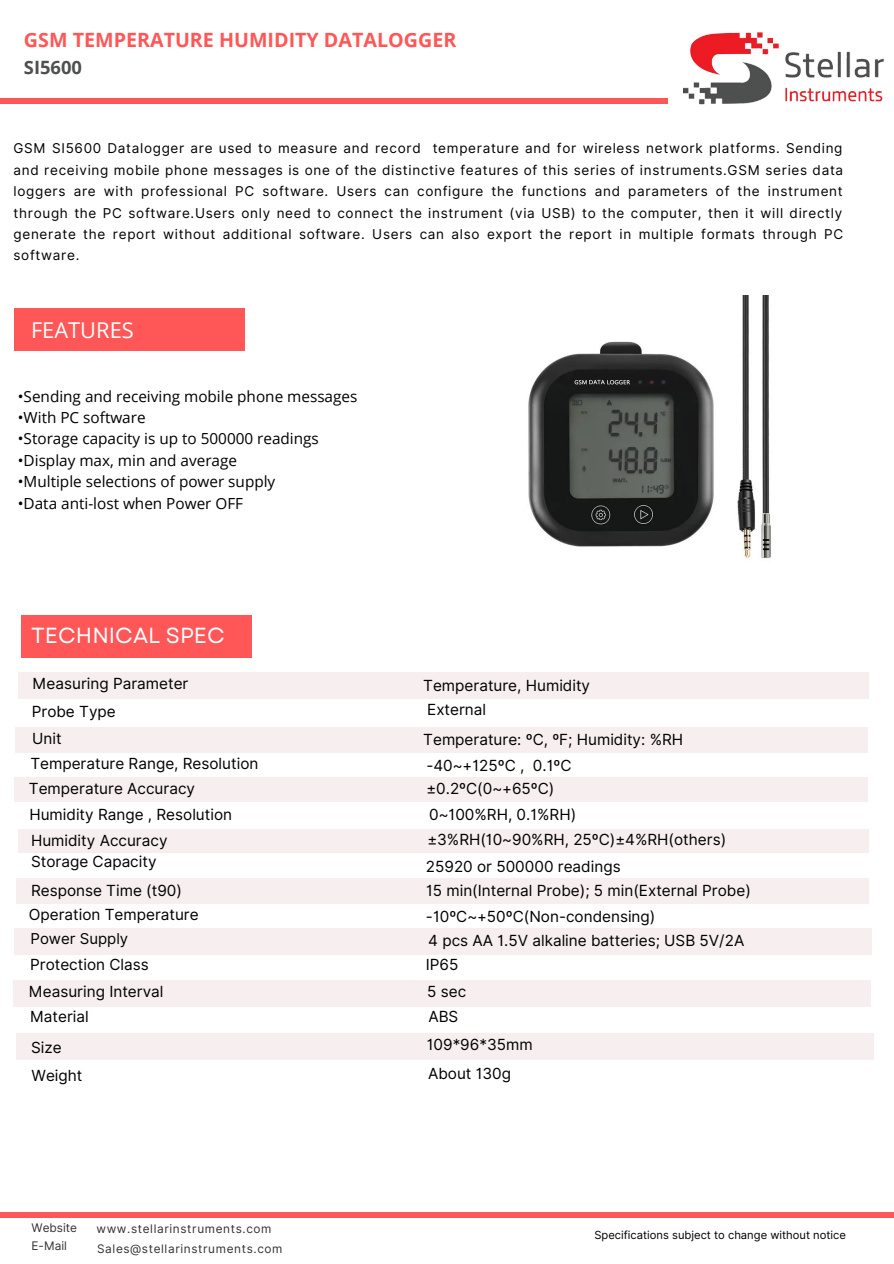
<style>
.page{position:relative;width:894px;height:1264px;background:#fff}
.page>*{position:absolute;margin:0;border:0;box-sizing:border-box;transform-origin:0 0}
.t1{font:21.75px "Garet";color:#fff}
.t2{font:21.75px "Open Sans";color:#fff}
.t3{font:700 19.65px "Open Sans";color:#ff5757}
.t4{font:700 18.3px "Open Sans";color:#4e504f}
.t5{font:15.3px "Inter";color:#000}
.t6{font:15.3px "Open Sans";color:#000}
.t7{font:15px "Inter";color:#000}
.t8{font:13.5px/21.5px "Inter";letter-spacing:.05em;color:#000;text-align:justify}
.t9{font:11.85px "Inter";letter-spacing:.05em;color:#323232}
.t10{font:11.85px "Inter";color:#323232}
.t11{font:11.25px "Inter";color:#000}
</style>
<div class="page">
<div style="left:0;top:1212px;width:893px;height:5px;background:#ff5757"></div>
<div style="left:21px;top:615px;width:230px;height:43px;background:#ff5757"></div>
<div style="left:18px;top:672px;width:849px;height:27px;background:#f6ecec"></div>
<div style="left:16px;top:726px;width:851px;height:27px;background:#f6ecec"></div>
<div style="left:14px;top:777px;width:853px;height:25px;background:#f6ecec"></div>
<div style="left:18px;top:829px;width:849px;height:23px;background:#f6ecec"></div>
<div style="left:17px;top:878px;width:852px;height:25px;background:#f6ecec"></div>
<img style="left:683px;top:32px;width:201px;height:73px">
<div style="left:0;top:99px;width:667px;height:5px;background:#ff5757"></div>
<div style="left:14px;top:308px;width:231px;height:43px;background:#ff5757"></div>
<div style="left:14px;top:928px;width:857px;height:26px;background:#f6ecec"></div>
<div style="left:14px;top:979px;width:856px;height:27px;background:#f6ecec"></div>
<div style="left:17px;top:1033px;width:856px;height:26px;background:#f6ecec"></div>
<img style="left:528px;top:295px;width:243px;height:264px">
<p class="t3" style="left:24px;top:26px;width:434px">GSM TEMPERATURE HUMIDITY DATALOGGER</p>
<p class="t4" style="left:24px;top:55px;width:60px">SI5600</p>
<p class="t8" style="left:14px;top:138px;width:831px">GSM SI5600 Datalogger are used to measure and record temperature and for wireless network platforms. Sending and receiving mobile phone messages is one of the distinctive features of this series of instruments.GSM series data loggers are with professional PC software. Users can configure the functions and parameters of the instrument through the PC software.Users only need to connect the instrument (via USB) to the computer, then it will directly generate the report without additional software. Users can also export the report in multiple formats through PC software.</p>
<p class="t2" style="left:31px;top:315px;width:104px">FEATURES</p>
<p class="t6" style="left:18px;top:385px;width:341px">•Sending and receiving mobile phone messages</p>
<p class="t6" style="left:18px;top:406px;width:129px">•With PC software</p>
<p class="t6" style="left:18px;top:428px;width:302px">•Storage capacity is up to 500000 readings</p>
<p class="t6" style="left:18px;top:449px;width:221px">•Display max, min and average</p>
<p class="t6" style="left:18px;top:471px;width:259px">•Multiple selections of power supply</p>
<p class="t6" style="left:18px;top:492px;width:227px">•Data anti-lost when Power OFF</p>
<p class="t1" style="left:31px;top:619px;width:195px">TECHNICAL SPEC</p>
<p class="t5" style="left:33px;top:674px;width:157px">Measuring Parameter</p>
<p class="t5" style="left:32px;top:702px;width:85px">Probe Type</p>
<p class="t5" style="left:32px;top:729px;width:31px">Unit</p>
<p class="t5" style="left:30px;top:754px;width:229px">Temperature Range, Resolution</p>
<p class="t5" style="left:29px;top:779px;width:168px">Temperature Accuracy</p>
<p class="t5" style="left:29px;top:804px;width:204px">Humidity Range , Resolution</p>
<p class="t5" style="left:31px;top:831px;width:138px">Humidity Accuracy</p>
<p class="t5" style="left:31px;top:852px;width:127px">Storage Capacity</p>
<p class="t5" style="left:31px;top:880px;width:152px">Response Time (t90)</p>
<p class="t5" style="left:29px;top:905px;width:171px">Operation Temperature</p>
<p class="t5" style="left:423px;top:676px;width:168px">Temperature, Humidity</p>
<p class="t5" style="left:427px;top:700px;width:60px">External</p>
<p class="t5" style="left:423px;top:730px;width:261px">Temperature: ºC, ºF; Humidity: %RH</p>
<p class="t5" style="left:426px;top:756px;width:146px">-40~+125ºC , 0.1ºC</p>
<p class="t5" style="left:426px;top:779px;width:129px">±0.2ºC(0~+65ºC)</p>
<p class="t5" style="left:429px;top:805px;width:148px">0~100%RH, 0.1%RH)</p>
<p class="t5" style="left:427px;top:830px;width:300px">±3%RH(10~90%RH, 25ºC)±4%RH(others)</p>
<p class="t5" style="left:426px;top:856px;width:196px">25920 or 500000 readings</p>
<p class="t5" style="left:426px;top:881px;width:326px">15 min(Internal Probe); 5 min(External Probe)</p>
<p class="t5" style="left:426px;top:907px;width:231px">-10ºC~+50ºC(Non-condensing)</p>
<p class="t7" style="left:31px;top:930px;width:99px">Power Supply</p>
<p class="t5" style="left:428px;top:931px;width:317px">4 pcs AA 1.5V alkaline batteries; USB 5V/2A</p>
<p class="t5" style="left:30px;top:955px;width:120px">Protection Class</p>
<p class="t5" style="left:425px;top:955px;width:34px">IP65</p>
<p class="t5" style="left:29px;top:982px;width:136px">Measuring Interval</p>
<p class="t5" style="left:427px;top:982px;width:41px">5 sec</p>
<p class="t5" style="left:30px;top:1007px;width:60px">Material</p>
<p class="t5" style="left:428px;top:1007px;width:32px">ABS</p>
<p class="t5" style="left:31px;top:1038px;width:32px">Size</p>
<p class="t5" style="left:426px;top:1035px;width:107px">109*96*35mm</p>
<p class="t5" style="left:32px;top:1065px;width:52px">Weight</p>
<p class="t5" style="left:428px;top:1064px;width:85px">About 130g</p>
<p class="t10" style="left:32px;top:1220px;width:47px">Website</p>
<p class="t9" style="left:96px;top:1221px;width:176px">www.stellarinstruments.com</p>
<p class="t9" style="left:32px;top:1238px;width:37px">E-Mail</p>
<p class="t9" style="left:97px;top:1241px;width:187px">Sales@stellarinstruments.com</p>
<p class="t11" style="left:594px;top:1227px;width:253px">Specifications subject to change without notice</p>
</div>
